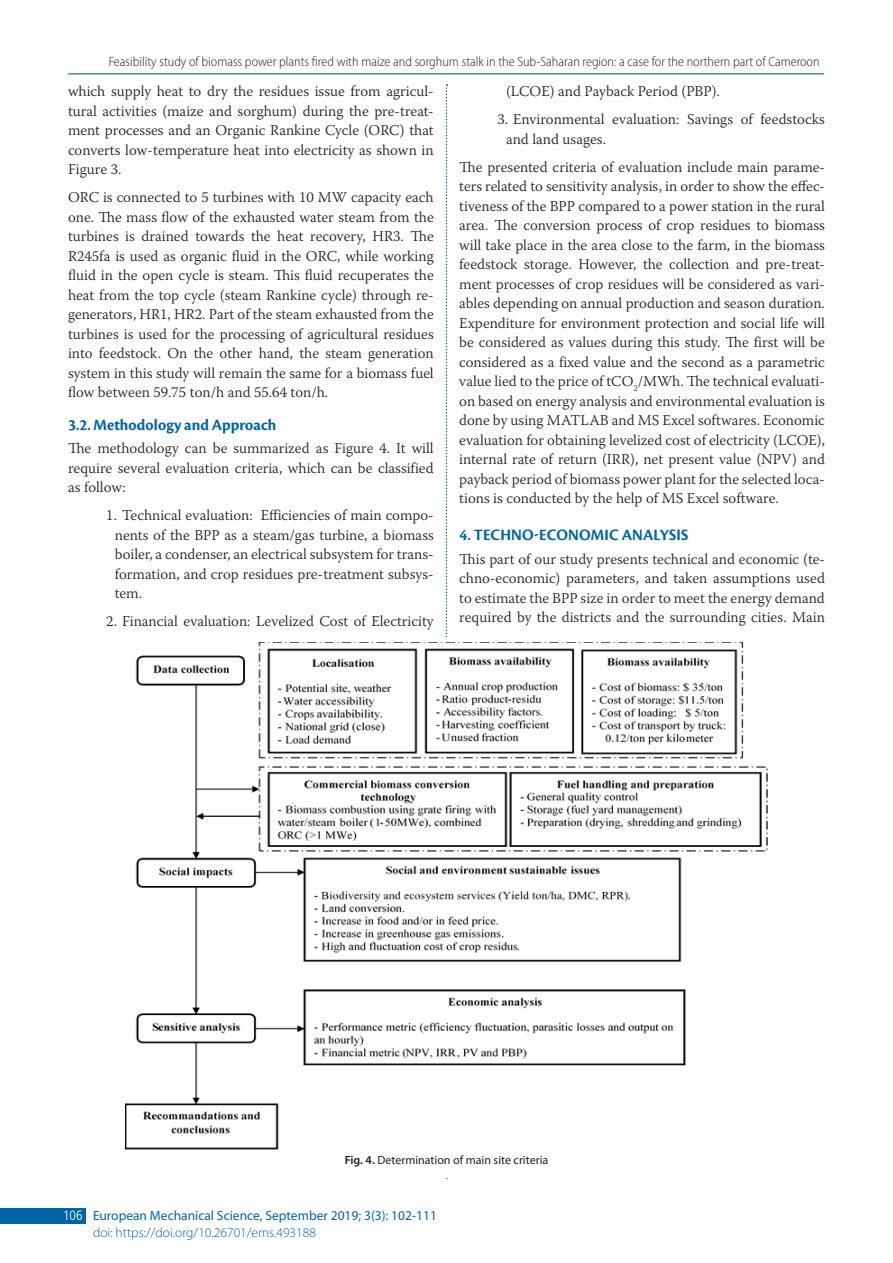
<style>
.page{position:relative;width:893px;height:1263px;background:#fff}
.page>*{position:absolute;margin:0;border:0;box-sizing:border-box;transform-origin:0 0}
.Başlık-2{font:16.5px "Cronos Pro Bold Disp";letter-spacing:.005em;color:#0064a7}
.SubTitle{font:16.5px "Cronos Pro Bold Disp";letter-spacing:.005em;color:#0064a7}
.Metin{font:300 15px/19.5px "Warnock Pro";color:#231f20;text-align:justify}
.t1{font:300 semi-condensed 13.5px "Myriad Pro";color:#231f20}
.t2{font:13.5px/16.2px "Myriad Pro";color:#0064a7}
.ResimYaz{font:12px "Myriad Pro";color:#231f20}
.s1{font-weight:600}
.s2{font-family:"Frutiger LT Std";font-weight:300;font-stretch:condensed;color:#fff}
.s3{font-weight:300}
</style>
<div class="page">
<div style="left:1px;top:1208px;width:85px;height:15px;background:#0064a7"></div>
<hr style="left:68px;top:73px;width:756px;height:1px;background:#0064a7">
<svg style="left:446px;top:84px;width:1px;height:1095px"></svg>
<div style="left:68px;top:638px;width:757px;height:540px;background:#fff"></div>
<img style="left:125px;top:642px;width:643px;height:507px">
<p class="t1" style="left:109px;top:54px;width:712px">Feasibility study of biomass power plants fired with maize and sorghum stalk in the Sub-Saharan region: a case for the northern part of Cameroon</p>
<p class="Metin" style="left:68px;top:81px;width:367px">which supply heat to dry the residues issue from agricul&shy;tural activities (maize and sorghum) during the pre-treat&shy;ment processes and an Organic Rankine Cycle (ORC) that converts low-temperature heat into electricity as shown in Figure 3.</p>
<p class="Metin" style="left:68px;top:187px;width:367px">ORC is connected to 5 turbines with 10 MW capacity each one. The mass flow of the exhausted water steam from the turbines is drained towards the heat recovery, HR3. The R245fa is used as organic fluid in the ORC, while working fluid in the open cycle is steam. This fluid recuperates the heat from the top cycle (steam Rankine cycle) through re&shy;generators, HR1, HR2. Part of the steam exhausted from the turbines is used for the processing of agricultural residues into feedstock. On the other hand, the steam generation system in this study will remain the same for a biomass fuel flow between 59.75 ton/h and 55.64 ton/h.</p>
<p class="Başlık-2" style="left:68px;top:415px;width:210px">3.2. Methodology and Approach</p>
<p class="Metin" style="left:68px;top:438px;width:367px">The methodology can be summarized as Figure 4. It will require several evaluation criteria, which can be classified as follow:</p>
<p class="Metin" style="left:115px;top:505px;width:320px;text-indent:-9px">1. Technical evaluation: Efficiencies of main compo&shy;nents of the BPP as a steam/gas turbine, a biomass boiler, a condenser, an electrical subsystem for trans&shy;formation, and crop residues pre-treatment subsys&shy;tem.</p>
<p class="Metin" style="left:106px;top:611px;width:329px">2. Financial evaluation: Levelized Cost of Electricity</p>
<p class="Metin" style="left:506px;top:81px;width:215px">(LCOE) and Payback Period (PBP).</p>
<p class="Metin" style="left:506px;top:109px;width:320px;text-indent:-9px">3. Environmental evaluation: Savings of feedstocks and land usages.</p>
<p class="Metin" style="left:459px;top:157px;width:367px">The presented criteria of evaluation include main parame&shy;ters related to sensitivity analysis, in order to show the effec&shy;tiveness of the BPP compared to a power station in the rural area. The conversion process of crop residues to biomass will take place in the area close to the farm, in the biomass feedstock storage. However, the collection and pre-treat&shy;ment processes of crop residues will be considered as vari&shy;ables depending on annual production and season duration.<br>Expenditure for environment protection and social life will be considered as values during this study. The first will be considered as a fixed value and the second as a parametric value lied to the price of tCO<sub>2</sub>/MWh. The technical evaluati&shy;on based on energy analysis and environmental evaluation is done by using MATLAB and MS Excel softwares. Economic evaluation for obtaining levelized cost of electricity (LCOE), internal rate of return (IRR), net present value (NPV) and payback period of biomass power plant for the selected loca&shy;tions is conducted by the help of MS Excel software.</p>
<p class="SubTitle" style="left:459px;top:525px;width:231px">4. TECHNO-ECONOMIC ANALYSIS</p>
<p class="Metin" style="left:459px;top:549px;width:367px">This part of our study presents technical and economic (te&shy;chno-economic) parameters, and taken assumptions used to estimate the BPP size in order to meet the energy demand required by the districts and the surrounding cities. Main</p>
<p class="ResimYaz" style="left:345px;top:1152px;width:205px"><span class="s1">Fig. 4.</span> Determination of main site criteria</p>
<p class="t2" style="left:93px;top:1207px;width:345px;text-indent:-30px"><span class="s2">106</span> European Mechanical Science, September 2019; 3(3): 102-111 <span class="s3">doi: https://doi.org/10.26701/ems.493188</span></p>
</div>
